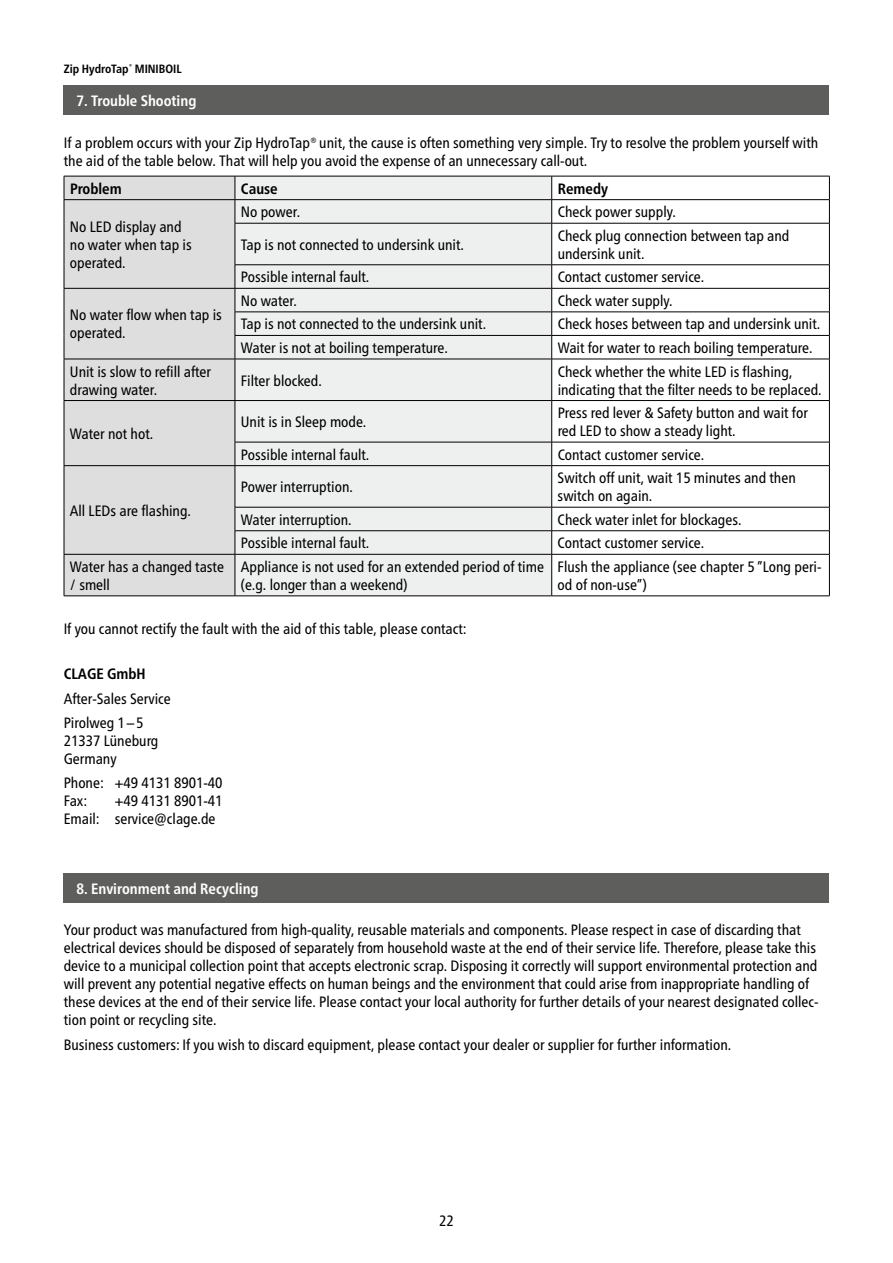
<style>
.page{position:relative;width:893px;height:1263px;background:#fff}
.page>*{position:absolute;margin:0;border:0;box-sizing:border-box;transform-origin:0 0}
.t1{font:condensed 15px/18px "Frutiger Neue LTW1 G";color:#000}
.t2{font:700 condensed 15px "Frutiger Neue LTW1 G";color:#fff}
.t3{font:700 condensed 15px "Frutiger Neue LTW1 G";color:#000}
.t4{font:700 condensed 12px "Frutiger Neue LTW1 G";color:#000}
</style>
<div class="page">
<div style="left:64px;top:85px;width:765px;height:30px;background:#5e5e5d"></div>
<div style="left:65px;top:177px;width:170px;height:419px;background:#dedede"></div>
<div style="left:236px;top:177px;width:315px;height:419px;background:#eeefef"></div>
<hr style="left:64px;top:554px;width:171px;height:1px;background:#000">
<hr style="left:64px;top:596px;width:171px;height:1px;background:#000">
<svg style="left:235px;top:177px;width:1px;height:46px"></svg>
<svg style="left:551px;top:177px;width:1px;height:46px"></svg>
<hr style="left:235px;top:223px;width:1px;height:42px;background:#000">
<hr style="left:551px;top:223px;width:1px;height:42px;background:#000">
<svg style="left:235px;top:265px;width:1px;height:94px"></svg>
<svg style="left:551px;top:265px;width:1px;height:94px"></svg>
<hr style="left:235px;top:359px;width:1px;height:41px;background:#000">
<hr style="left:551px;top:359px;width:1px;height:41px;background:#000">
<hr style="left:235px;top:401px;width:1px;height:41px;background:#000">
<hr style="left:551px;top:401px;width:1px;height:41px;background:#000">
<svg style="left:235px;top:443px;width:1px;height:22px"></svg>
<hr style="left:235px;top:466px;width:1px;height:41px;background:#000">
<svg style="left:235px;top:508px;width:1px;height:46px"></svg>
<hr style="left:235px;top:554px;width:1px;height:42px;background:#000">
<hr style="left:64px;top:176px;width:171px;height:1px;background:#000">
<hr style="left:235px;top:176px;width:317px;height:1px;background:#000">
<hr style="left:552px;top:176px;width:278px;height:1px;background:#000">
<hr style="left:64px;top:199px;width:171px;height:1px;background:#000">
<svg style="left:64px;top:176px;width:1px;height:47px"></svg>
<hr style="left:64px;top:223px;width:1px;height:42px;background:#000">
<hr style="left:235px;top:199px;width:317px;height:1px;background:#000">
<hr style="left:552px;top:199px;width:278px;height:1px;background:#000">
<svg style="left:829px;top:176px;width:1px;height:47px"></svg>
<hr style="left:235px;top:223px;width:317px;height:1px;background:#000">
<hr style="left:552px;top:223px;width:278px;height:1px;background:#000">
<hr style="left:829px;top:223px;width:1px;height:42px;background:#000">
<hr style="left:235px;top:264px;width:317px;height:1px;background:#000">
<hr style="left:552px;top:264px;width:278px;height:1px;background:#000">
<hr style="left:64px;top:288px;width:171px;height:1px;background:#000">
<svg style="left:64px;top:265px;width:1px;height:94px"></svg>
<hr style="left:235px;top:288px;width:317px;height:1px;background:#000">
<hr style="left:552px;top:288px;width:278px;height:1px;background:#000">
<hr style="left:235px;top:312px;width:317px;height:1px;background:#000">
<hr style="left:552px;top:312px;width:278px;height:1px;background:#000">
<hr style="left:235px;top:335px;width:317px;height:1px;background:#000">
<hr style="left:552px;top:335px;width:278px;height:1px;background:#000">
<svg style="left:829px;top:265px;width:1px;height:94px"></svg>
<hr style="left:64px;top:359px;width:171px;height:1px;background:#000">
<hr style="left:64px;top:359px;width:1px;height:41px;background:#000">
<hr style="left:235px;top:359px;width:317px;height:1px;background:#000">
<hr style="left:552px;top:359px;width:278px;height:1px;background:#000">
<hr style="left:829px;top:359px;width:1px;height:41px;background:#000">
<hr style="left:64px;top:400px;width:171px;height:1px;background:#000">
<hr style="left:64px;top:401px;width:1px;height:41px;background:#000">
<svg style="left:64px;top:442px;width:1px;height:23px"></svg>
<hr style="left:235px;top:400px;width:317px;height:1px;background:#000">
<hr style="left:552px;top:400px;width:278px;height:1px;background:#000">
<hr style="left:829px;top:401px;width:1px;height:41px;background:#000">
<hr style="left:235px;top:442px;width:317px;height:1px;background:#000">
<hr style="left:64px;top:465px;width:171px;height:1px;background:#000">
<hr style="left:64px;top:466px;width:1px;height:41px;background:#000">
<hr style="left:235px;top:465px;width:317px;height:1px;background:#000">
<hr style="left:235px;top:507px;width:317px;height:1px;background:#000">
<svg style="left:64px;top:507px;width:1px;height:47px"></svg>
<hr style="left:235px;top:530px;width:317px;height:1px;background:#000">
<svg style="left:551px;top:442px;width:279px;height:154px"></svg>
<hr style="left:64px;top:554px;width:1px;height:42px;background:#000">
<hr style="left:235px;top:554px;width:317px;height:1px;background:#000">
<hr style="left:552px;top:554px;width:278px;height:1px;background:#000">
<hr style="left:829px;top:554px;width:1px;height:42px;background:#000">
<hr style="left:235px;top:596px;width:317px;height:1px;background:#000">
<hr style="left:552px;top:596px;width:278px;height:1px;background:#000">
<div style="left:64px;top:873px;width:765px;height:29px;background:#5e5e5d"></div>
<p class="t4" style="left:64px;top:62px;width:119px">Zip HydroTap<sup>®</sup> MINIBOIL</p>
<p class="t2" style="left:77px;top:92px;width:121px">7. Trouble Shooting</p>
<p class="t1" style="left:64px;top:133px;width:756px">If a problem occurs with your Zip HydroTap® unit, the cause is often something very simple. Try to resolve the problem yourself with the aid of the table below. That will help you avoid the expense of an unnecessary call-out.</p>
<p class="t3" style="left:70px;top:180px;width:53px">Problem</p>
<p class="t3" style="left:241px;top:180px;width:38px">Cause</p>
<p class="t3" style="left:558px;top:180px;width:52px">Remedy</p>
<p class="t1" style="left:70px;top:217px;width:123px">No LED display and no water when tap is operated.</p>
<p class="t1" style="left:241px;top:203px;width:61px">No power.</p>
<p class="t1" style="left:558px;top:203px;width:120px">Check power supply.</p>
<p class="t1" style="left:241px;top:235px;width:225px">Tap is not connected to undersink unit.</p>
<p class="t1" style="left:558px;top:226px;width:233px">Check plug connection between tap and undersink unit.</p>
<p class="t1" style="left:241px;top:268px;width:130px">Possible internal fault.</p>
<p class="t1" style="left:558px;top:268px;width:148px">Contact customer service.</p>
<p class="t1" style="left:70px;top:306px;width:153px">No water flow when tap is operated.</p>
<p class="t1" style="left:241px;top:292px;width:57px">No water.</p>
<p class="t1" style="left:558px;top:292px;width:116px">Check water supply.</p>
<p class="t1" style="left:241px;top:315px;width:247px">Tap is not connected to the undersink unit.</p>
<p class="t1" style="left:558px;top:315px;width:264px">Check hoses between tap and undersink unit.</p>
<p class="t1" style="left:241px;top:339px;width:208px">Water is not at boiling temperature.</p>
<p class="t1" style="left:558px;top:339px;width:256px">Wait for water to reach boiling temperature.</p>
<p class="t1" style="left:70px;top:362px;width:143px">Unit is slow to refill after drawing water.</p>
<p class="t1" style="left:241px;top:371px;width:83px">Filter blocked.</p>
<p class="t1" style="left:558px;top:362px;width:265px">Check whether the white LED is flashing, indicating that the filter needs to be replaced.</p>
<p class="t1" style="left:70px;top:425px;width:85px">Water not hot.</p>
<p class="t1" style="left:241px;top:413px;width:127px">Unit is in Sleep mode.</p>
<p class="t1" style="left:558px;top:404px;width:252px">Press red lever &amp; Safety button and wait for red LED to show a steady light.</p>
<p class="t1" style="left:241px;top:445px;width:130px">Possible internal fault.</p>
<p class="t1" style="left:558px;top:445px;width:148px">Contact customer service.</p>
<p class="t1" style="left:70px;top:501px;width:123px">All LEDs are flashing.</p>
<p class="t1" style="left:241px;top:478px;width:114px">Power interruption.</p>
<p class="t1" style="left:558px;top:469px;width:240px">Switch off unit, wait 15 minutes and then switch on again.</p>
<p class="t1" style="left:241px;top:510px;width:112px">Water interruption.</p>
<p class="t1" style="left:558px;top:510px;width:185px">Check water inlet for blockages.</p>
<p class="t1" style="left:241px;top:534px;width:130px">Possible internal fault.</p>
<p class="t1" style="left:558px;top:534px;width:148px">Contact customer service.</p>
<p class="t1" style="left:70px;top:557px;width:156px">Water has a changed taste / smell</p>
<p class="t1" style="left:241px;top:557px;width:305px">Appliance is not used for an extended period of time (e.g. longer than a weekend)</p>
<p class="t1" style="left:558px;top:557px;width:265px">Flush the appliance (see chapter 5 ”Long peri&shy;od of non-use”)</p>
<p class="t1" style="left:64px;top:619px;width:405px">If you cannot rectify the fault with the aid of this table, please contact:</p>
<p class="t3" style="left:64px;top:665px;width:84px">CLAGE GmbH</p>
<p class="t1" style="left:64px;top:686px;width:109px;line-height:24.3px">After-Sales Service<br>Pirolweg 1–5</p>
<p class="t1" style="left:64px;top:732px;width:96px">21337 Lüneburg<br>Germany</p>
<p class="t1" style="left:64px;top:774px;width:160px">Phone: +49 4131 8901-40<br>Fax:</p>
<p class="t1" style="left:64px;top:792px;width:160px;text-indent:51px">+49 4131 8901-41<br>Email: service@clage.de</p>
<p class="t2" style="left:77px;top:880px;width:184px">8. Environment and Recycling</p>
<p class="t1" style="left:64px;top:921px;width:756px">Your product was manufactured from high-quality, reusable materials and components. Please respect in case of discarding that electrical devices should be disposed of separately from household waste at the end of their service life. Therefore, please take this device to a municipal collection point that accepts electronic scrap. Disposing it correctly will support environmental protection and will prevent any potential negative effects on human beings and the environment that could arise from inappropriate handling of these devices at the end of their service life. Please contact your local authority for further details of your nearest designated collec&shy;tion point or recycling site.</p>
<p class="t1" style="left:64px;top:1035px;width:669px">Business customers: If you wish to discard equipment, please contact your dealer or supplier for further information.</p>
<p class="t1" style="left:439px;top:1212px;width:16px">22</p>
</div>
